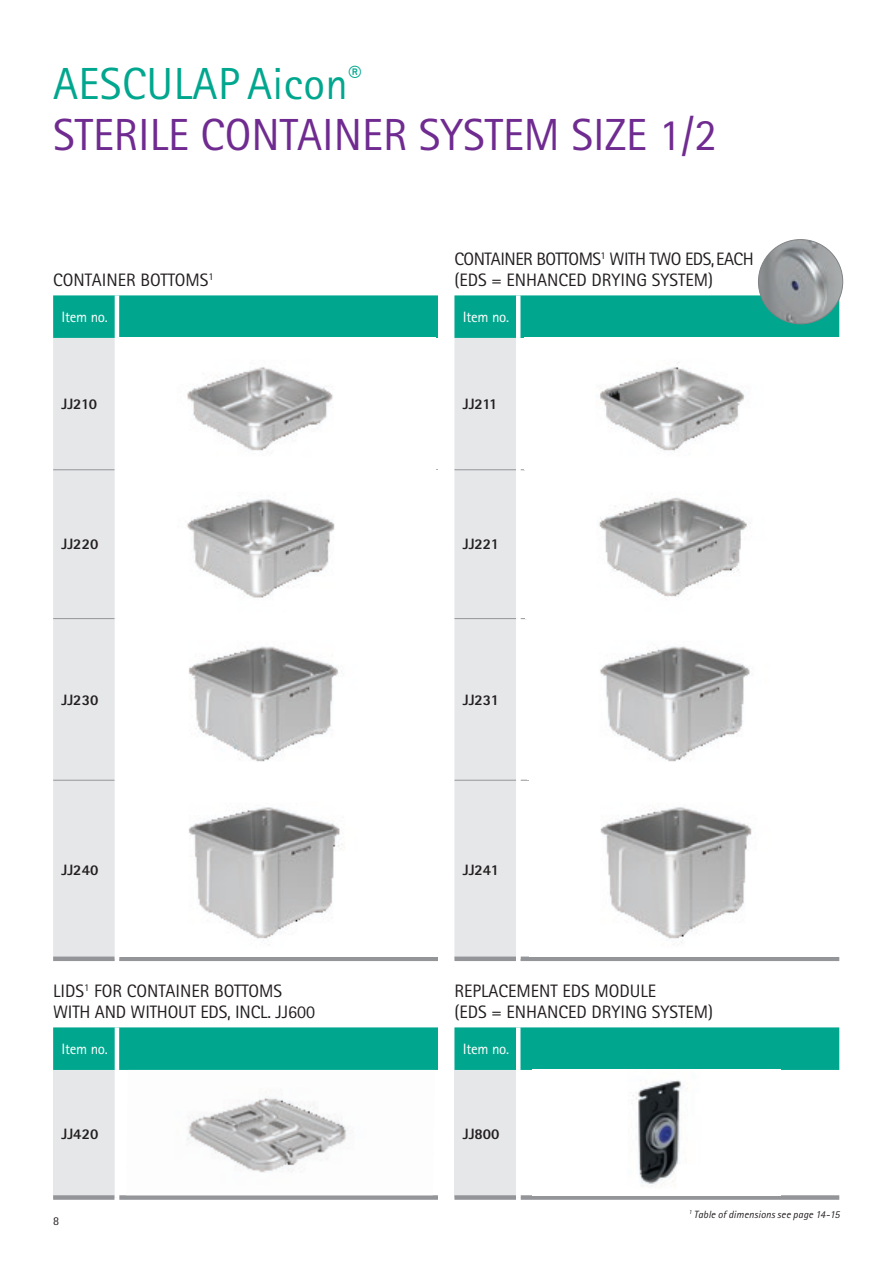
<style>
.page{position:relative;width:893px;height:1263px;background:#fff}
.page>*{position:absolute;margin:0;border:0;box-sizing:border-box;transform-origin:0 0}
.t1{font:45px/51px "Rotis Sans Serif Pro";color:#702b91}
.t2{font:18px/21px "Rotis Sans Serif Pro";color:#231f20}
.t3{font:18px/21px "Rotis Sans Serif Pro";letter-spacing:-.03em;color:#231f20}
.t4{font:800 15px "Rotis Sans Serif Pro";color:#231f20}
.t5{font:15px "Rotis Sans Serif Pro";letter-spacing:-.02em;color:#fff}
.t6{font:12px "Rotis Sans Serif Pro";color:#231f20}
.t7{font:italic 10.5px "Rotis Sans Serif Pro";letter-spacing:.01em;color:#231f20}
.s1{color:#00a78e}
</style>
<div class="page">
<svg style="left:53px;top:295px;width:385px;height:661px;background:#a3d4ce"></svg>
<hr style="left:115px;top:295px;width:4px;height:43px;background:#fff">
<div style="left:53px;top:956px;width:62px;height:5px;background:#939598"></div>
<div style="left:119px;top:956px;width:319px;height:5px;background:#939598"></div>
<hr style="left:53px;top:469px;width:62px;height:1px;background:#939598">
<hr style="left:53px;top:618px;width:62px;height:1px;background:#939598">
<hr style="left:53px;top:780px;width:62px;height:1px;background:#939598">
<hr style="left:115px;top:338px;width:4px;height:132px;background:#fff">
<hr style="left:115px;top:470px;width:4px;height:149px;background:#fff">
<hr style="left:115px;top:619px;width:4px;height:161px;background:#fff">
<hr style="left:115px;top:780px;width:4px;height:179px;background:#fff">
<img style="left:119px;top:338px;width:319px;height:618px">
<svg style="left:454px;top:295px;width:385px;height:661px;background:#afd9d4"></svg>
<hr style="left:516px;top:295px;width:4px;height:43px;background:#fff">
<div style="left:454px;top:956px;width:62px;height:5px;background:#939598"></div>
<div style="left:520px;top:956px;width:319px;height:5px;background:#939598"></div>
<hr style="left:454px;top:469px;width:62px;height:1px;background:#939598">
<hr style="left:454px;top:618px;width:62px;height:1px;background:#939598">
<hr style="left:454px;top:780px;width:62px;height:1px;background:#939598">
<hr style="left:520px;top:469px;width:319px;height:1px;background:#939598">
<hr style="left:520px;top:618px;width:319px;height:1px;background:#939598">
<hr style="left:520px;top:780px;width:319px;height:1px;background:#939598">
<hr style="left:516px;top:338px;width:4px;height:132px;background:#fff">
<hr style="left:516px;top:470px;width:4px;height:149px;background:#fff">
<hr style="left:516px;top:619px;width:4px;height:161px;background:#fff">
<hr style="left:516px;top:780px;width:4px;height:179px;background:#fff">
<img style="left:524px;top:338px;width:315px;height:280px">
<img style="left:528px;top:619px;width:311px;height:337px">
<img style="left:758px;top:240px;width:85px;height:84px;border-radius:42px">
<div style="left:53px;top:1027px;width:385px;height:43px;background:#00a78e"></div>
<div style="left:53px;top:1070px;width:64px;height:127px;background:#e6e7e9"></div>
<hr style="left:115px;top:1027px;width:4px;height:43px;background:#fff">
<div style="left:53px;top:1195px;width:62px;height:5px;background:#939598"></div>
<div style="left:119px;top:1195px;width:319px;height:5px;background:#939598"></div>
<hr style="left:115px;top:1070px;width:4px;height:127px;background:#fff">
<img style="left:187px;top:1092px;width:160px;height:81px">
<div style="left:454px;top:1027px;width:385px;height:43px;background:#00a78e"></div>
<div style="left:454px;top:1070px;width:64px;height:127px;background:#e6e7e9"></div>
<hr style="left:516px;top:1027px;width:4px;height:43px;background:#fff">
<div style="left:454px;top:1195px;width:62px;height:5px;background:#939598"></div>
<div style="left:520px;top:1195px;width:319px;height:5px;background:#939598"></div>
<hr style="left:516px;top:1070px;width:4px;height:127px;background:#fff">
<img style="left:633px;top:1080px;width:55px;height:106px">
<h1 class="t1" style="left:53px;top:59px;width:665px"><span class="s1">AESCULAP Aicon</span><sup>®<br></sup>STERILE CONTAINER SYSTEM SIZE 1/2</h1>
<p class="t2" style="left:53px;top:270px;width:162px">CONTAINER BOTTOMS<sup>1</sup></p>
<p class="t5" style="left:62px;top:308px;width:48px">Item no.</p>
<p class="t3" style="left:454px;top:249px;width:301px">CONTAINER BOTTOMS<sup>1</sup> WITH TWO EDS,EACH (EDS = ENHANCED DRYING SYSTEM)</p>
<p class="t5" style="left:463px;top:308px;width:48px">Item no.</p>
<p class="t4" style="left:62px;top:394px;width:37px">JJ210</p>
<p class="t4" style="left:463px;top:394px;width:36px">JJ211</p>
<p class="t4" style="left:62px;top:535px;width:38px">JJ220</p>
<p class="t4" style="left:463px;top:535px;width:38px">JJ221</p>
<p class="t4" style="left:62px;top:690px;width:38px">JJ230</p>
<p class="t4" style="left:463px;top:690px;width:38px">JJ231</p>
<p class="t4" style="left:62px;top:860px;width:38px">JJ240</p>
<p class="t4" style="left:463px;top:860px;width:38px">JJ241</p>
<p class="t2" style="left:53px;top:981px;width:263px">LIDS<sup>1</sup> FOR CONTAINER BOTTOMS<br>WITH AND WITHOUT EDS, INCL. JJ600</p>
<p class="t5" style="left:62px;top:1040px;width:48px">Item no.</p>
<p class="t2" style="left:454px;top:981px;width:260px">REPLACEMENT EDS MODULE<br>(EDS = ENHANCED DRYING SYSTEM)</p>
<p class="t5" style="left:463px;top:1040px;width:48px">Item no.</p>
<p class="t4" style="left:62px;top:1124px;width:38px">JJ420</p>
<p class="t4" style="left:463px;top:1124px;width:38px">JJ800</p>
<p class="t6" style="left:53px;top:1213px;width:7px">8</p>
<p class="t7" style="left:689px;top:1208px;width:153px"><sup>1</sup> Table of dimensions see page 14-15</p>
</div>
